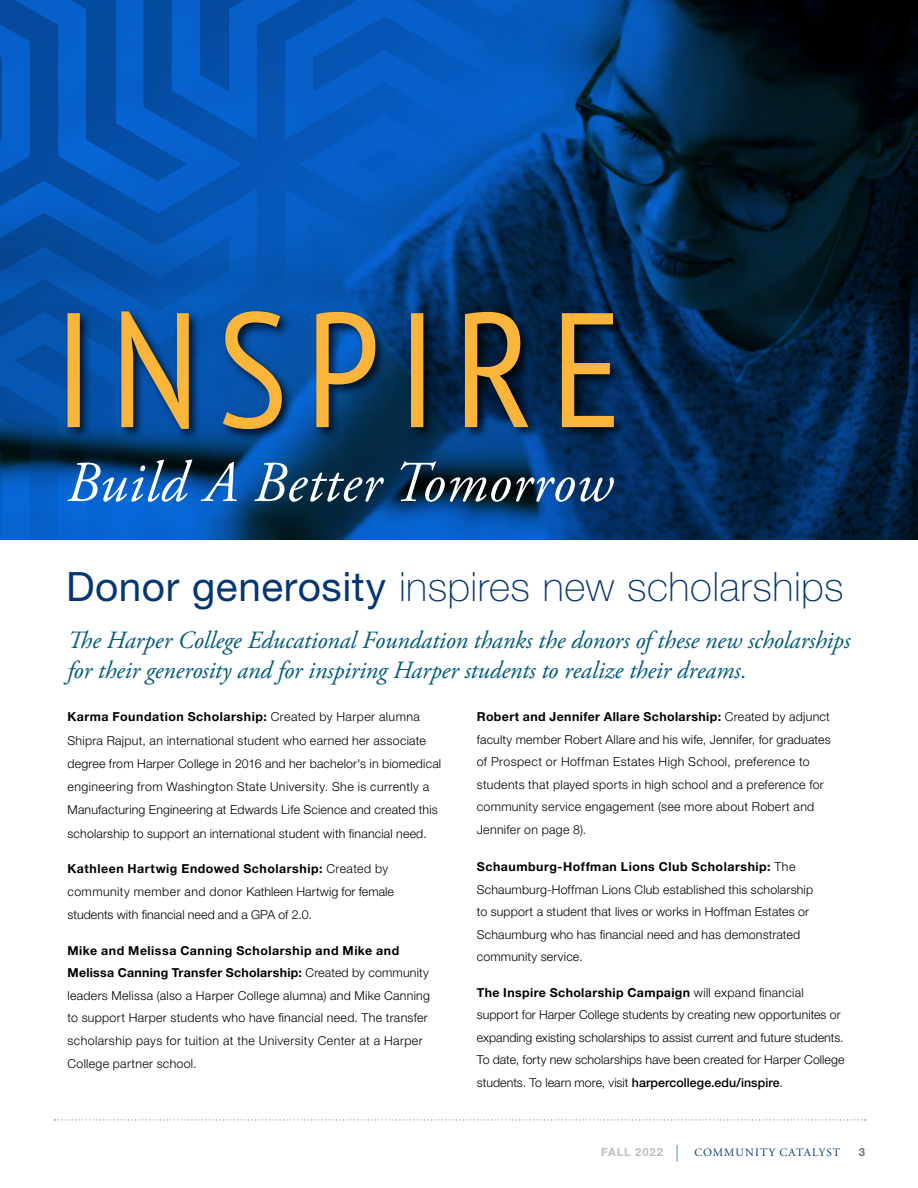
<style>
.page{position:relative;width:918px;height:1188px;background:#fff}
.page>*{position:absolute;margin:0;border:0;box-sizing:border-box;transform-origin:0 0}
.t1{font:100 40.5px "Helvetica Neue LT Std";letter-spacing:.01em;color:#043673}
.t2{font:italic 24.75px/30px "Adobe Garamond Pro";letter-spacing:-.005em;color:#025a7c}
.t3{font:300 12.3px/22.5px "Helvetica Neue LT Std";letter-spacing:.015em;color:#000101}
.t4{font:300 12.3px/22.6px "Helvetica Neue LT Std";letter-spacing:.025em;color:#000}
.t5{font:300 12.3px/23.2px "Helvetica Neue LT Std";letter-spacing:.005em;color:#000}
.t6{font:11.25px "Adobe Garamond Pro";letter-spacing:.095em;color:#043673}
.t7{font:700 11.25px "Helvetica Neue LT Std";letter-spacing:.075em;color:#bcbec0}
.t8{font:700 11.25px "Helvetica Neue LT Std";color:#6d6e71}
.s1{font-weight:400}
.s2{font-weight:700}
.s3{font-weight:700;color:#000101}
.s4{font-weight:500}
</style>
<div class="page">
<svg style="left:677px;top:1145px;width:1px;height:17px"></svg>
<svg style="left:55px;top:1119px;width:811px;height:1px"></svg>
<svg style="left:781px;top:0;width:137px;height:540px;background:#01172a"></svg>
<svg style="left:0;top:0;width:781px;height:540px;background:#114986"></svg>
<h1 class="t1" style="left:66px;top:564px;width:779px"><span class="s1">Donor generosity</span> inspires new scholarships</h1>
<h2 class="t2" style="left:68px;top:626px;width:784px">The Harper College Educational Foundation thanks the donors of these new scholarships for their generosity and for inspiring Harper students to realize their dreams.</h2>
<p class="t3" style="left:68px;top:705px;width:375px;line-height:23.2px"><span class="s2">Karma Foundation Scholarship:</span> Created by Harper alumna Shipra Rajput, an international student who earned her associate degree from Harper College in 2016 and her bachelor's in biomedical engineering from Washington State University. She is currently a Manufacturing Engineering at Edwards Life Science and created this scholarship to support an international student with financial need.</p>
<p class="t5" style="left:68px;top:857px;width:328px"><span class="s3">Kathleen Hartwig Endowed Scholarship:</span> Created by community member and donor Kathleen Hartwig for female students with financial need and a GPA of 2.0.</p>
<p class="t4" style="left:68px;top:939px;width:364px"><span class="s3">Mike and Melissa Canning Scholarship and Mike and Melissa Canning Transfer Scholarship:</span> Created by community leaders Melissa (also a Harper College alumna) and Mike Canning to support Harper students who have financial need. The transfer scholarship pays for tuition at the University Center at a Harper College partner school.</p>
<p class="t3" style="left:477px;top:705px;width:355px"><span class="s2">Robert and Jennifer Allare Scholarship:</span> Created by adjunct faculty member Robert Allare and his wife, Jennifer, for graduates of Prospect or Hoffman Estates High School, preference to students that played sports in high school and a preference for community service engagement (see more about Robert and Jennifer on page 8).</p>
<p class="t3" style="left:477px;top:855px;width:338px"><span class="s2">Schaumburg-Hoffman Lions Club Scholarship:</span> The Schaumburg-Hoffman Lions Club established this scholarship to support a student that lives or works in Hoffman Estates or Schaumburg who has financial need and has demonstrated community service.</p>
<p class="t3" style="left:477px;top:981px;width:369px"><span class="s2">The Inspire Scholarship Campaign</span> will expand financial support for Harper College students by creating new opportunites or expanding existing scholarships to assist current and future students.<br>To date, forty new scholarships have been created for Harper College students. To learn more, visit <span class="s4">harpercollege.edu/inspire</span>.</p>
<p class="t7" style="left:601px;top:1145px;width:63px">FALL 2022</p>
<p class="t6" style="left:695px;top:1146px;width:147px">COMMUNITY CATALYST</p>
<p class="t8" style="left:859px;top:1145px;width:8px">3</p>
</div>
